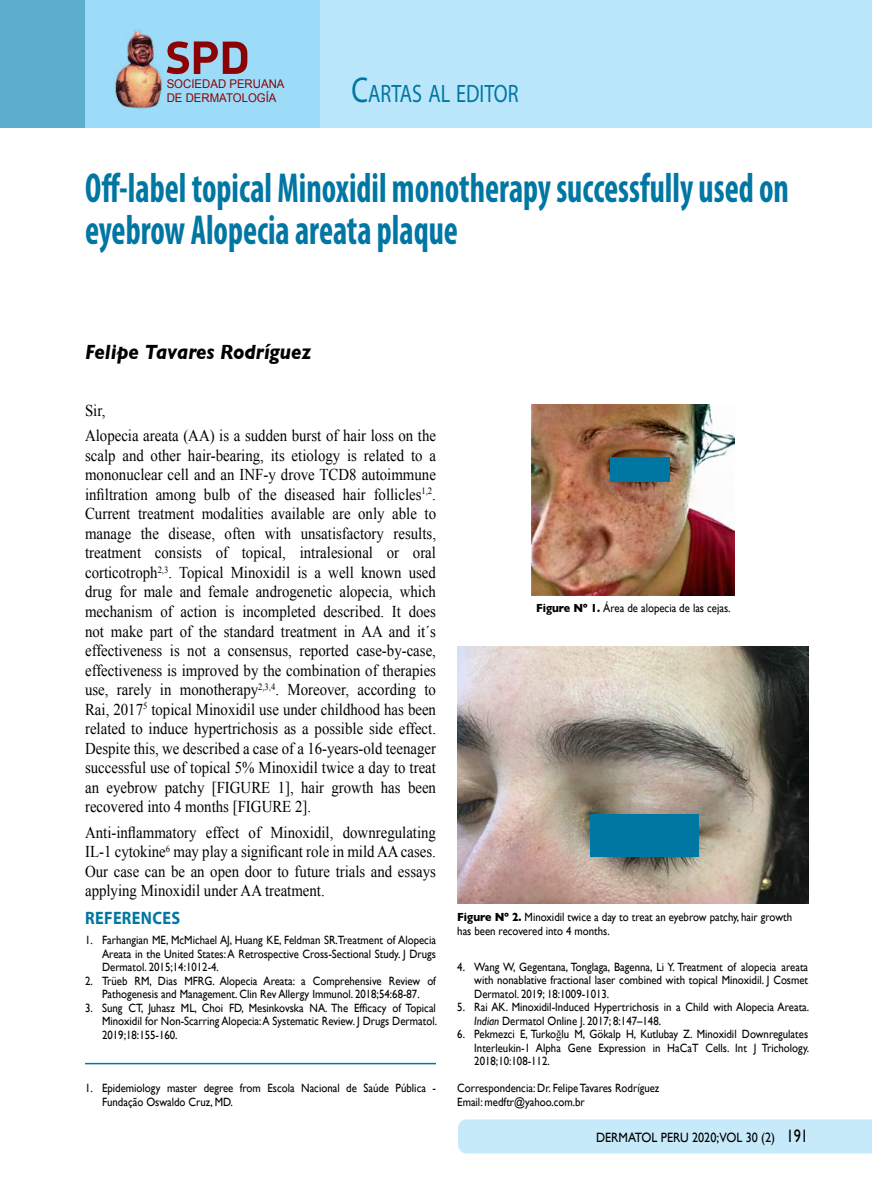
<style>
.page{position:relative;width:872px;height:1191px;background:#fff}
.page>*{position:absolute;margin:0;border:0;box-sizing:border-box;transform-origin:0 0}
.t1{font:700 condensed 42px/42px "Myriad Pro";color:#0076a3;scale:.8 1}
.t2{font:25.2px "Myriad Pro";color:#0076a3;scale:.8 1}
.t3{font:italic 700 21px "Gill Sans";color:#000;scale:.9 1}
.t4{font:700 18px "Myriad Pro";letter-spacing:.02em;color:#0076a3;scale:.9 1}
.t5{font:16.5px/19.5px "Times New Roman";color:#000;text-align:justify;scale:.9 1}
.t6{font:13.5px "Gill Sans";color:#000;scale:.9 1}
.t7{font:12px/13.5px "Gill Sans";color:#000;text-align:justify;scale:.9 1}
.t8{font:12px/14.4px "Arial";color:#8b0304;scale:.95 1}
.s1{font-size:36px}
.s2{font-weight:700}
.s3{font-style:italic}
.s4{font-family:"Times New Roman"}
.s5{font-size:18px}
</style>
<div class="page">
<div style="left:0;top:0;width:85px;height:128px;background:#5cadce"></div>
<div style="left:85px;top:0;width:236px;height:128px;background:#9ddcf9"></div>
<div style="left:321px;top:0;width:551px;height:128px;background:#b9e6fa"></div>
<div style="left:458px;top:1119px;width:414px;height:34px;background:#c7eafb"></div>
<svg style="left:167px;top:41px;width:80px;height:33px"></svg>
<img style="left:115px;top:30px;width:47px;height:79px">
<hr style="left:85px;top:1062px;width:351px;height:2px;background:#0076a3">
<img style="left:531px;top:404px;width:203px;height:191px">
<img style="left:457px;top:646px;width:351px;height:258px">
<div style="left:610px;top:457px;width:59px;height:25px;background:#0076a3"></div>
<div style="left:589px;top:814px;width:109px;height:43px;background:#0076a3"></div>
<p class="t8" style="left:167px;top:77px;width:126px">SOCIEDAD PERUANA<br>DE DERMATOLOGÍA</p>
<h2 class="t2" style="left:351px;top:78px;width:211px"><span class="s1">C</span>ARTAS AL EDITOR</h2>
<h1 class="t1" style="left:85px;top:166px;width:881px">Off-label topical Minoxidil monotherapy successfully used on eyebrow Alopecia areata plaque</h1>
<p class="t3" style="left:85px;top:339px;width:253px">Felipe Tavares Rodríguez</p>
<p class="t5" style="left:85px;top:397px;width:391px;line-height:25.8px">Sir,<br>Alopecia areata (AA) is a sudden burst of hair loss on the</p>
<p class="t5" style="left:85px;top:445px;width:391px">scalp and other hair-bearing, its etiology is related to a mononuclear cell and an INF-y drove TCD8 autoimmune infiltration among bulb of the diseased hair follicles<sup>1,2</sup>.<br>Current treatment modalities available are only able to manage the disease, often with unsatisfactory results, treatment consists of topical, intralesional or oral corticotroph<sup>2,3</sup>. Topical Minoxidil is a well known used drug for male and female androgenetic alopecia, which mechanism of action is incompleted described. It does not make part of the standard treatment in AA and it´s effectiveness is not a consensus, reported case-by-case, effectiveness is improved by the combination of therapies use, rarely in monotherapy<sup>2,3,4</sup>. Moreover, according to Rai, 2017<sup>5</sup> topical Minoxidil use under childhood has been related to induce hypertrichosis as a possible side effect.<br>Despite this, we described a case of a 16-years-old teenager successful use of topical 5% Minoxidil twice a day to treat an eyebrow patchy [FIGURE 1], hair growth has been recovered into 4 months [FIGURE 2].</p>
<p class="t5" style="left:85px;top:822px;width:391px">Anti-inflammatory effect of Minoxidil, downregulating IL-1 cytokine<sup>6</sup> may play a significant role in mild AA cases.<br>Our case can be an open door to future trials and essays applying Minoxidil under AA treatment.</p>
<p class="t4" style="left:85px;top:906px;width:107px">REFERENCES</p>
<p class="t7" style="left:102px;top:933px;width:372px;text-indent:-17px">1. Farhangian ME, McMichael AJ, Huang KE, Feldman SR.Treatment of Alopecia Areata in the United States: A Retrospective Cross-Sectional Study. J Drugs Dermatol. 2015;14:1012-4.</p>
<p class="t7" style="left:85px;top:974px;width:391px;text-align:center">2. Trüeb RM, Dias MFRG. Alopecia Areata: a Comprehensive Review of<br>Pathogenesis and Management. Clin Rev Allergy Immunol. 2018;54:68-87.</p>
<p class="t7" style="left:102px;top:1001px;width:374px;text-indent:-17px">3. Sung CT, Juhasz ML, Choi FD, Mesinkovska NA. The Efficacy of Topical Minoxidil for Non-Scarring Alopecia: A Systematic Review. J Drugs Dermatol.<br>2019;18:155-160.</p>
<p class="t7" style="left:102px;top:1081px;width:372px;text-indent:-17px">1. Epidemiology master degree from Escola Nacional de Saúde Pública -<br>Fundação Oswaldo Cruz, MD.</p>
<p class="t7" style="left:536px;top:601px;width:218px"><span class="s2">Figure Nº 1.</span> Área de alopecia de las cejas.</p>
<p class="t7" style="left:457px;top:909px;width:373px;line-height:14.4px"><span class="s2">Figure Nº 2.</span> Minoxidil twice a day to treat an eyebrow patchy, hair growth has been recovered into 4 months.</p>
<p class="t7" style="left:474px;top:960px;width:372px;text-indent:-17px">4. Wang W, Gegentana, Tonglaga, Bagenna, Li Y. Treatment of alopecia areata with nonablative fractional laser combined with topical Minoxidil. J Cosmet Dermatol. 2019; 18:1009-1013.</p>
<p class="t7" style="left:474px;top:1000px;width:374px;text-indent:-17px">5. Rai AK. Minoxidil-Induced Hypertrichosis in a Child with Alopecia Areata.<br><span class="s3">Indian</span> Dermatol Online J. 2017; 8:147–148.</p>
<p class="t7" style="left:474px;top:1027px;width:374px;text-indent:-17px">6. Pekmezci E, Turko<span class="s4">ğ</span>lu M, Gökalp H, Kutlubay Z. Minoxidil Downregulates Interleukin-1 Alpha Gene Expression in HaCaT Cells. Int J Trichology.<br>2018;10:108-112.</p>
<p class="t7" style="left:457px;top:1081px;width:226px">Correspondencia: Dr. Felipe Tavares Rodríguez<br>Email: medftr@yahoo.com.br</p>
<p class="t6" style="left:596px;top:1129px;width:237px">DERMATOL PERU 2020;VOL 30 (2) <span class="s5">191</span></p>
</div>
